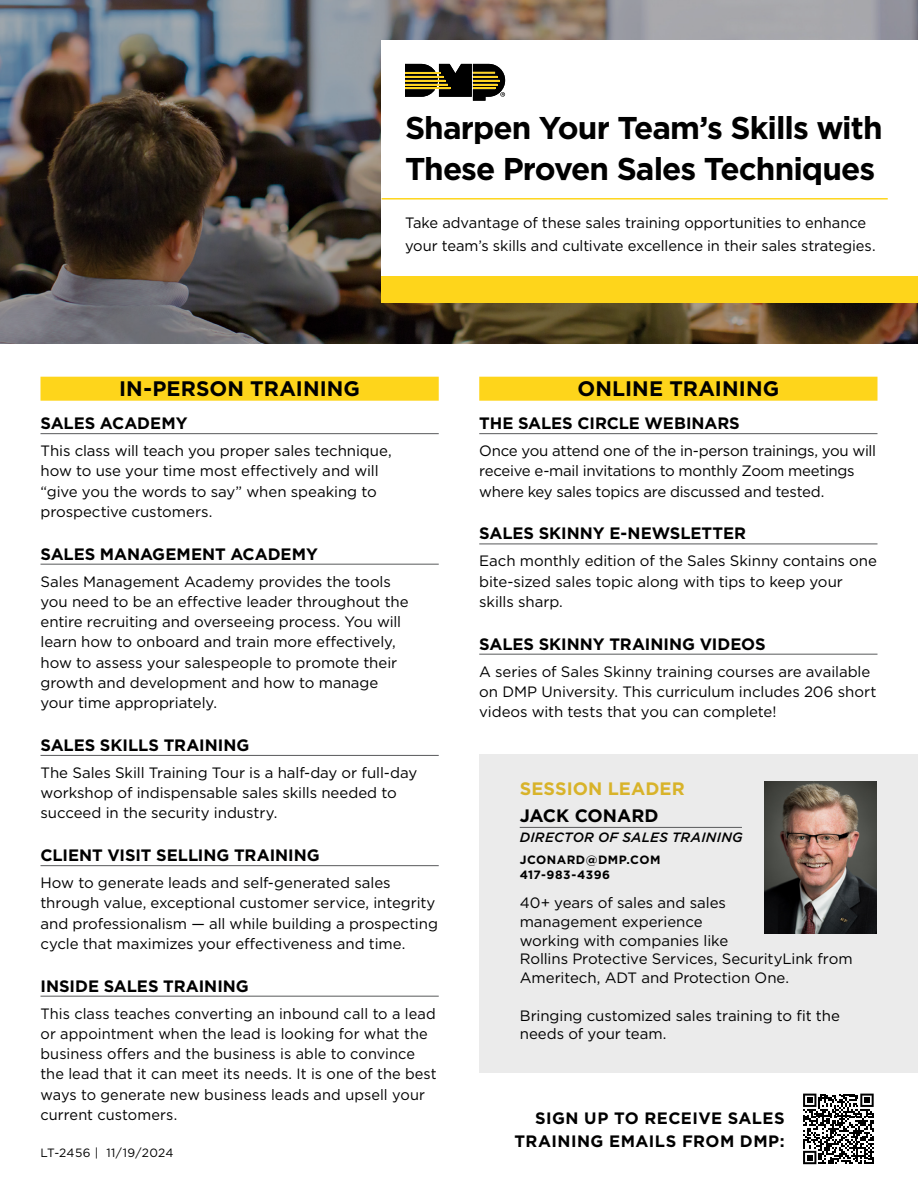
<style>
.page{position:relative;width:918px;height:1188px;background:#fff}
.page>*{position:absolute;margin:0;border:0;box-sizing:border-box;transform-origin:0 0}
.t1{font:700 31.5px/40.5px "Gotham";letter-spacing:-.03em;color:#000}
.t2{font:700 21px "Gotham";letter-spacing:.005em;color:#000}
.t3{font:700 18px "Gotham";letter-spacing:.005em;color:#d8b32a}
.t4{font:700 18px "Gotham";color:#000}
.t5{font:700 16.5px "Gotham";color:#000}
.t6{font:700 16.5px/22.5px "Gotham";letter-spacing:.03em;color:#000;text-align:right}
.t7{font:15px/20.2px "Gotham";letter-spacing:-.005em;color:#000}
.t8{font:italic 500 13.5px "Gotham";letter-spacing:.02em;color:#000}
.t9{font:700 12px/15px "Gotham";letter-spacing:.045em;color:#000}
.t10{font:12px "Gotham";letter-spacing:.03em;color:#000}
</style>
<div class="page">
<img style="left:0;top:0;width:918px;height:344px">
<div style="left:382px;top:40px;width:536px;height:236px;background:#fff"></div>
<div style="left:382px;top:276px;width:536px;height:27px;background:#fed51b"></div>
<div style="left:479px;top:754px;width:439px;height:319px;background:#ebebeb"></div>
<svg style="left:405px;top:64px;width:100px;height:37px"></svg>
<hr style="left:405px;top:80px;width:40px;height:2px;background:#ffd420">
<hr style="left:473px;top:80px;width:27px;height:2px;background:#ffd420">
<hr style="left:405px;top:76px;width:38px;height:2px;background:#ffd420">
<hr style="left:473px;top:76px;width:25px;height:2px;background:#ffd420">
<hr style="left:382px;top:198px;width:506px;height:2px;background:#fed51b">
<div style="left:40px;top:377px;width:399px;height:24px;background:#fed51b"></div>
<hr style="left:40px;top:433px;width:399px;height:1px;background:#58595b">
<hr style="left:40px;top:564px;width:399px;height:1px;background:#58595b">
<hr style="left:40px;top:755px;width:399px;height:1px;background:#58595b">
<hr style="left:40px;top:865px;width:399px;height:1px;background:#58595b">
<hr style="left:40px;top:996px;width:399px;height:1px;background:#58595b">
<div style="left:479px;top:377px;width:399px;height:24px;background:#fed51b"></div>
<hr style="left:479px;top:433px;width:399px;height:1px;background:#58595b">
<hr style="left:479px;top:544px;width:399px;height:1px;background:#58595b">
<hr style="left:479px;top:654px;width:399px;height:1px;background:#58595b">
<svg style="left:803px;top:1094px;width:71px;height:70px"></svg>
<hr style="left:520px;top:827px;width:222px;height:1px;background:#58595b">
<img style="left:765px;top:782px;width:111px;height:151px">
<h1 class="t1" style="left:405px;top:108px;width:479px">Sharpen Your Team’s Skills with<br>These Proven Sales Techniques</h1>
<p class="t7" style="left:405px;top:212px;width:472px;line-height:22.5px">Take advantage of these sales training opportunities to enhance your team’s skills and cultivate excellence in their sales strategies.</p>
<h2 class="t2" style="left:119px;top:375px;width:242px">IN-PERSON TRAINING</h2>
<p class="t5" style="left:40px;top:412px;width:148px">SALES ACADEMY</p>
<p class="t7" style="left:40px;top:440px;width:353px">This class will teach you proper sales technique, how to use your time most effectively and will “give you the words to say” when speaking to prospective customers.</p>
<p class="t5" style="left:40px;top:543px;width:279px">SALES MANAGEMENT ACADEMY</p>
<p class="t7" style="left:40px;top:571px;width:370px">Sales Management Academy provides the tools you need to be an effective leader throughout the entire recruiting and overseeing process. You will learn how to onboard and train more effectively, how to assess your salespeople to promote their growth and development and how to manage your time appropriately.</p>
<p class="t5" style="left:40px;top:734px;width:210px">SALES SKILLS TRAINING</p>
<p class="t7" style="left:40px;top:762px;width:378px">The Sales Skill Training Tour is a half-day or full-day workshop of indispensable sales skills needed to succeed in the security industry.</p>
<p class="t5" style="left:40px;top:844px;width:281px">CLIENT VISIT SELLING TRAINING</p>
<p class="t7" style="left:40px;top:872px;width:399px">How to generate leads and self-generated sales through value, exceptional customer service, integrity and professionalism — all while building a prospecting cycle that maximizes your effectiveness and time.</p>
<p class="t5" style="left:40px;top:975px;width:210px">INSIDE SALES TRAINING</p>
<p class="t7" style="left:40px;top:1003px;width:398px">This class teaches converting an inbound call to a lead or appointment when the lead is looking for what the business offers and the business is able to convince the lead that it can meet its needs. It is one of the best ways to generate new business leads and upsell your current customers.</p>
<p class="t10" style="left:40px;top:1145px;width:135px">LT-2456 | 11/19/2024</p>
<h2 class="t2" style="left:578px;top:375px;width:203px">ONLINE TRAINING</h2>
<p class="t5" style="left:479px;top:412px;width:262px">THE SALES CIRCLE WEBINARS</p>
<p class="t7" style="left:479px;top:440px;width:398px">Once you attend one of the in-person trainings, you will receive e-mail invitations to monthly Zoom meetings where key sales topics are discussed and tested.</p>
<p class="t5" style="left:479px;top:523px;width:268px">SALES SKINNY E-NEWSLETTER</p>
<p class="t7" style="left:479px;top:551px;width:399px">Each monthly edition of the Sales Skinny contains one bite-sized sales topic along with tips to keep your skills sharp.</p>
<p class="t5" style="left:479px;top:633px;width:288px">SALES SKINNY TRAINING VIDEOS</p>
<p class="t7" style="left:479px;top:661px;width:399px">A series of Sales Skinny training courses are available on DMP University. This curriculum includes 206 short videos with tests that you can complete!</p>
<p class="t3" style="left:520px;top:776px;width:167px">SESSION LEADER</p>
<p class="t4" style="left:520px;top:803px;width:140px">JACK CONARD</p>
<p class="t8" style="left:520px;top:828px;width:225px">DIRECTOR OF SALES TRAINING</p>
<p class="t9" style="left:520px;top:852px;width:142px">JCONARD@DMP.COM<br>417-983-4396</p>
<p class="t7" style="left:520px;top:893px;width:334px;line-height:18.8px">40+ years of sales and sales<br>management experience<br>working with companies like<br>Rollins Protective Services, SecurityLink from<br>Ameritech, ADT and Protection One.</p>
<p class="t7" style="left:520px;top:1006px;width:322px;line-height:18.8px">Bringing customized sales training to fit the needs of your team.</p>
<p class="t6" style="left:514px;top:1107px;width:272px">SIGN UP TO RECEIVE SALES<br>TRAINING EMAILS FROM DMP:</p>
</div>
